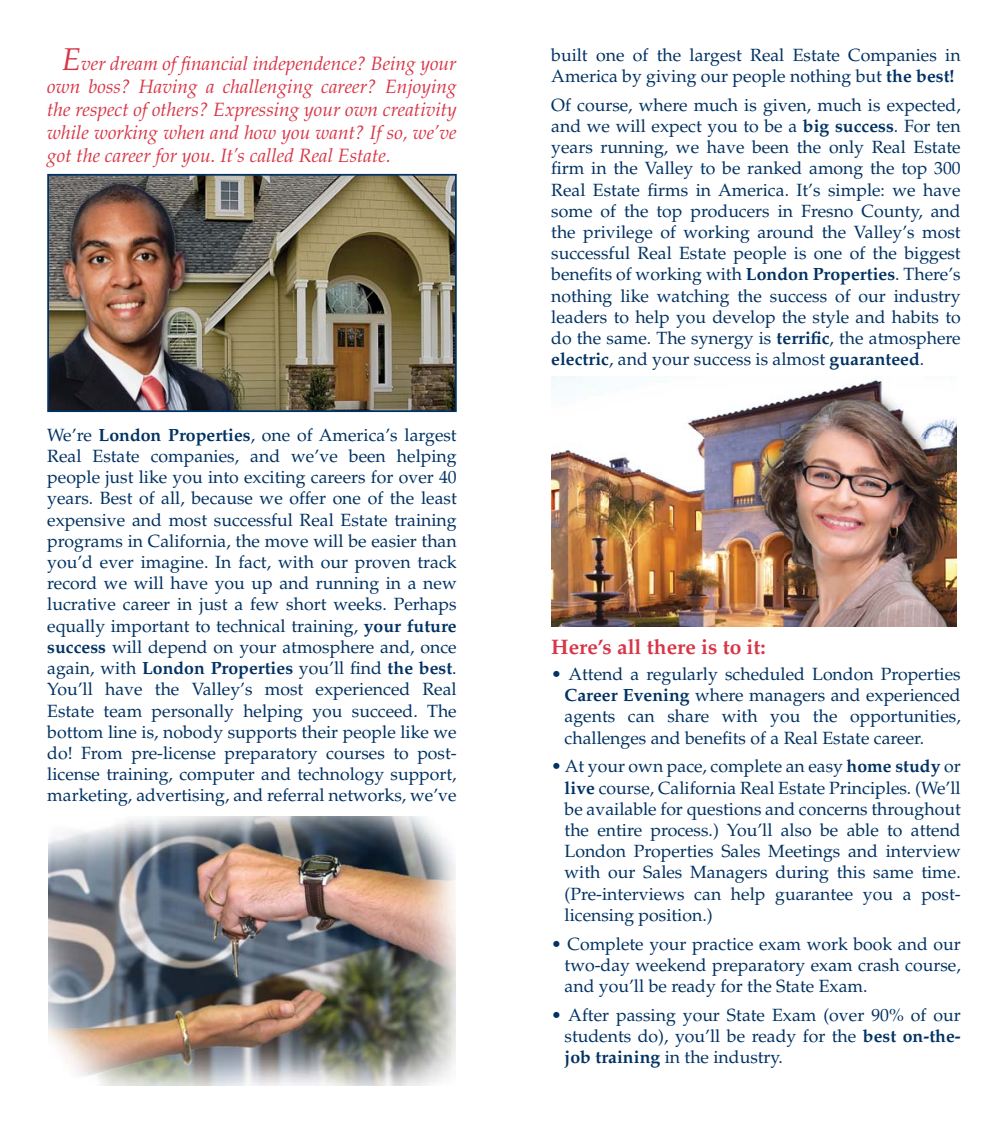
<style>
.page{position:relative;width:1008px;height:1134px;background:#fff}
.page>*{position:absolute;margin:0;border:0;box-sizing:border-box;transform-origin:0 0}
.t1{font:700 21px "Palatino";color:#d73647}
.t2{font:italic 19.25px/23.1px "Palatino";color:#d73647;text-align:justify}
.t3{font:17.68px/21.2px "Palatino";color:#003263;text-align:justify}
.s1{font-size:31.5px}
.s2{font-weight:700}
</style>
<div class="page">
<img style="left:50px;top:177px;width:404px;height:232px">
<div style="left:47px;top:174px;width:410px;height:238px;border:2px solid #003263"></div>
<img style="left:551px;top:377px;width:406px;height:250px">
<img style="left:48px;top:816px;width:408px;height:270px">
<p class="t2" style="left:47px;top:54px;width:411px;text-indent:15px"><span class="s1">E</span>ver dream of financial independence? Being your own boss? Having a challenging career? Enjoying the respect of others? Expressing your own creativity while working when and how you want? If so, we’ve got the career for you. It’s called Real Estate.</p>
<p class="t3" style="left:47px;top:426px;width:411px">We’re <span class="s2">London Properties</span>, one of America’s largest Real Estate companies, and we’ve been helping people just like you into exciting careers for over 40 years. Best of all, because we offer one of the least expensive and most successful Real Estate training programs in California, the move will be easier than you’d ever imagine. In fact, with our proven track record we will have you up and running in a new lucrative career in just a few short weeks. Perhaps equally important to technical training, <span class="s2">your future success</span> will depend on your atmosphere and, once again, with <span class="s2">London Properties</span> you’ll find <span class="s2">the best</span>.<br>You’ll have the Valley’s most experienced Real Estate team personally helping you succeed. The bottom line is, nobody supports their people like we do! From pre-license preparatory courses to post&shy;license training, computer and technology support, marketing, advertising, and referral networks, we’ve</p>
<p class="t3" style="left:551px;top:46px;width:411px">built one of the largest Real Estate Companies in<br>America by giving our people nothing but <span class="s2">the best!</span></p>
<p class="t3" style="left:551px;top:96px;width:411px">Of course, where much is given, much is expected, and we will expect you to be a <span class="s2">big success</span>. For ten years running, we have been the only Real Estate firm in the Valley to be ranked among the top 300<br>Real Estate firms in America. It’s simple: we have some of the top producers in Fresno County, and the privilege of working around the Valley’s most successful Real Estate people is one of the biggest benefits of working with <span class="s2">London Properties</span>. There’s nothing like watching the success of our industry leaders to help you develop the style and habits to do the same. The synergy is <span class="s2">terrific</span>, the atmosphere <span class="s2">electric</span>, and your success is almost <span class="s2">guaranteed</span>.</p>
<p class="t1" style="left:551px;top:638px;width:216px">Here’s all there is to it:</p>
<p class="t3" style="left:565px;top:665px;width:398px;text-indent:-13px">• Attend a regularly scheduled London Properties <span class="s2">Career Evening</span> where managers and experienced agents can share with you the opportunities, challenges and benefits of a Real Estate career.</p>
<p class="t3" style="left:565px;top:758px;width:398px;text-indent:-13px">• At your own pace, complete an easy <span class="s2">home study</span> or <span class="s2">live</span> course, California Real Estate Principles. (We’ll be available for questions and concerns throughout the entire process.) You’ll also be able to attend London Properties Sales Meetings and interview with our Sales Managers during this same time. (Pre-interviews can help guarantee you a post&shy;licensing position.)</p>
<p class="t3" style="left:565px;top:935px;width:398px;text-indent:-13px">• Complete your practice exam work book and our two-day weekend preparatory exam crash course, and you’ll be ready for the State Exam.</p>
<p class="t3" style="left:565px;top:1006px;width:398px;text-indent:-13px">• After passing your State Exam (over 90% of our students do), you’ll be ready for the <span class="s2">best on-the&shy;job training</span> in the industry.</p>
</div>
